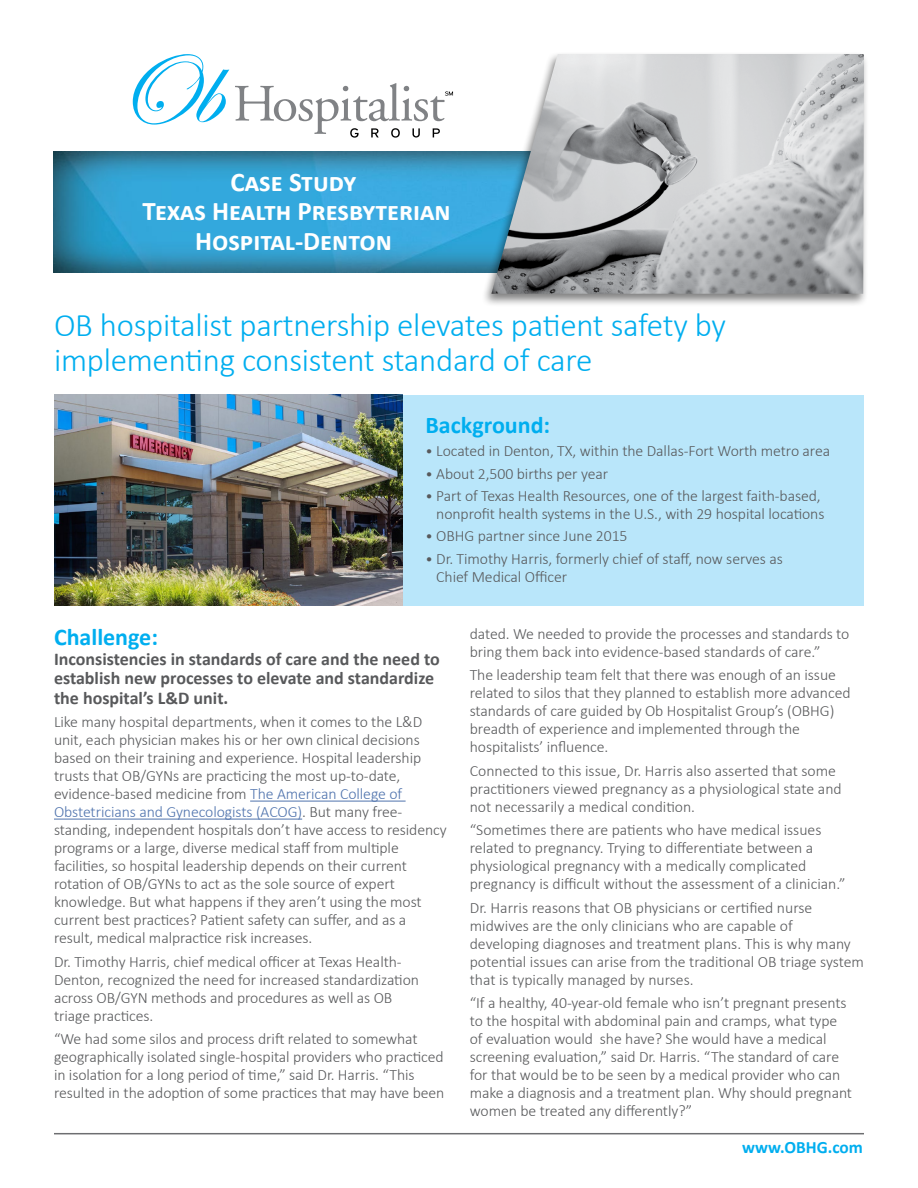
<style>
.page{position:relative;width:918px;height:1188px;background:#fff}
.page>*{position:absolute;margin:0;border:0;box-sizing:border-box;transform-origin:0 0}
.t1{font:300 33px/34.5px "Calibri";letter-spacing:-.01em;color:#00aeef}
.t2{font:700 27px/29.4px "Calibri";color:#fff;text-align:center}
.t3{font:700 24px "Calibri";color:#00aeef}
.t4{font:700 18px/19.5px "Calibri";color:#58595b}
.t5{font:700 17.4px "Calibri";color:#00aeef}
.t6{font:300 15.75px/18px "Calibri";letter-spacing:-.005em;color:#58595b}
.s1{font-size:15px}
.s2{color:#4f73ad}
</style>
<div class="page">
<img style="left:54px;top:152px;width:427px;height:121px">
<hr style="left:250px;top:801px;width:156px;height:1px;background:#4f73ad">
<hr style="left:54px;top:819px;width:248px;height:1px;background:#4f73ad">
<svg style="left:133px;top:54px;width:96px;height:71px"></svg>
<svg style="left:235px;top:83px;width:218px;height:55px"></svg>
<div style="left:481px;top:51px;width:389px;height:256px;background:#000;opacity:.5"></div>
<img style="left:491px;top:54px;width:373px;height:240px">
<hr style="left:54px;top:1133px;width:810px;height:1px;background:#6d6e71">
<div style="left:402px;top:395px;width:462px;height:210px;background:#b9e6fa"></div>
<img style="left:54px;top:395px;width:349px;height:210px">
<h2 class="t2" style="left:142px;top:167px;width:310px">Case Study<br>Texas Health Presbyterian<br>Hospital-Denton</h2>
<h1 class="t1" style="left:54px;top:307px;width:674px">OB hospitalist partnership elevates patient safety by implementing consistent standard of care</h1>
<h3 class="t3" style="left:426px;top:410px;width:126px">Background:</h3>
<p class="t6" style="left:426px;top:442px;width:406px"><span class="s1">•</span> Located in Denton, TX, within the Dallas-Fort Worth metro area</p>
<p class="t6" style="left:426px;top:464px;width:184px"><span class="s1">•</span> About 2,500 births per year</p>
<p class="t6" style="left:426px;top:486px;width:400px;text-align:right"><span class="s1">•</span> Part of Texas Health Resources, one of the largest faith-based, nonprofit health systems in the U.S., with 29 hospital locations</p>
<p class="t6" style="left:426px;top:526px;width:204px"><span class="s1">•</span> OBHG partner since June 2015</p>
<p class="t6" style="left:436px;top:549px;width:348px;text-indent:-11px"><span class="s1">•</span> Dr. Timothy Harris, formerly chief of staff, now serves as<br>Chief Medical Officer</p>
<h3 class="t3" style="left:54px;top:622px;width:105px">Challenge:</h3>
<p class="t4" style="left:54px;top:649px;width:387px">Inconsistencies in standards of care and the need to establish new processes to elevate and standardize the hospital’s L&amp;D unit.</p>
<p class="t6" style="left:54px;top:712px;width:394px">Like many hospital departments, when it comes to the L&amp;D unit, each physician makes his or her own clinical decisions based on their training and experience. Hospital leadership trusts that OB/GYNs are practicing the most up-to-date, evidence-based medicine from <span class="s2">The American College of Obstetricians and Gynecologists (ACOG)</span>. But many free&shy;standing, independent hospitals don’t have access to residency programs or a large, diverse medical staff from multiple facilities, so hospital leadership depends on their current rotation of OB/GYNs to act as the sole source of expert knowledge. But what happens if they aren’t using the most current best practices? Patient safety can suffer, and as a result, medical malpractice risk increases.</p>
<p class="t6" style="left:54px;top:952px;width:367px">Dr. Timothy Harris, chief medical officer at Texas Health-Denton, recognized the need for increased standardization across OB/GYN methods and procedures as well as OB triage practices.</p>
<p class="t6" style="left:54px;top:1029px;width:392px">“We had some silos and process drift related to somewhat geographically isolated single-hospital providers who practiced in isolation for a long period of time,” said Dr. Harris. “This resulted in the adoption of some practices that may have been</p>
<p class="t6" style="left:470px;top:624px;width:381px">dated. We needed to provide the processes and standards to bring them back into evidence-based standards of care.”</p>
<p class="t6" style="left:470px;top:665px;width:382px">The leadership team felt that there was enough of an issue related to silos that they planned to establish more advanced standards of care guided by Ob Hospitalist Group’s (OBHG) breadth of experience and implemented through the hospitalists’ influence.</p>
<p class="t6" style="left:470px;top:761px;width:373px">Connected to this issue, Dr. Harris also asserted that some practitioners viewed pregnancy as a physiological state and not necessarily a medical condition.</p>
<p class="t6" style="left:470px;top:820px;width:377px">“Sometimes there are patients who have medical issues related to pregnancy. Trying to differentiate between a physiological pregnancy with a medically complicated pregnancy is difficult without the assessment of a clinician.”</p>
<p class="t6" style="left:470px;top:898px;width:396px">Dr. Harris reasons that OB physicians or certified nurse midwives are the only clinicians who are capable of developing diagnoses and treatment plans. This is why many potential issues can arise from the traditional OB triage system that is typically managed by nurses.</p>
<p class="t6" style="left:470px;top:993px;width:384px">“If a healthy, 40-year-old female who isn’t pregnant presents to the hospital with abdominal pain and cramps, what type of evaluation would she have? She would have a medical screening evaluation,” said Dr. Harris. “The standard of care for that would be to be seen by a medical provider who can make a diagnosis and a treatment plan. Why should pregnant women be treated any differently?”</p>
<p class="t5" style="left:742px;top:1136px;width:122px">www.OBHG.com</p>
</div>
